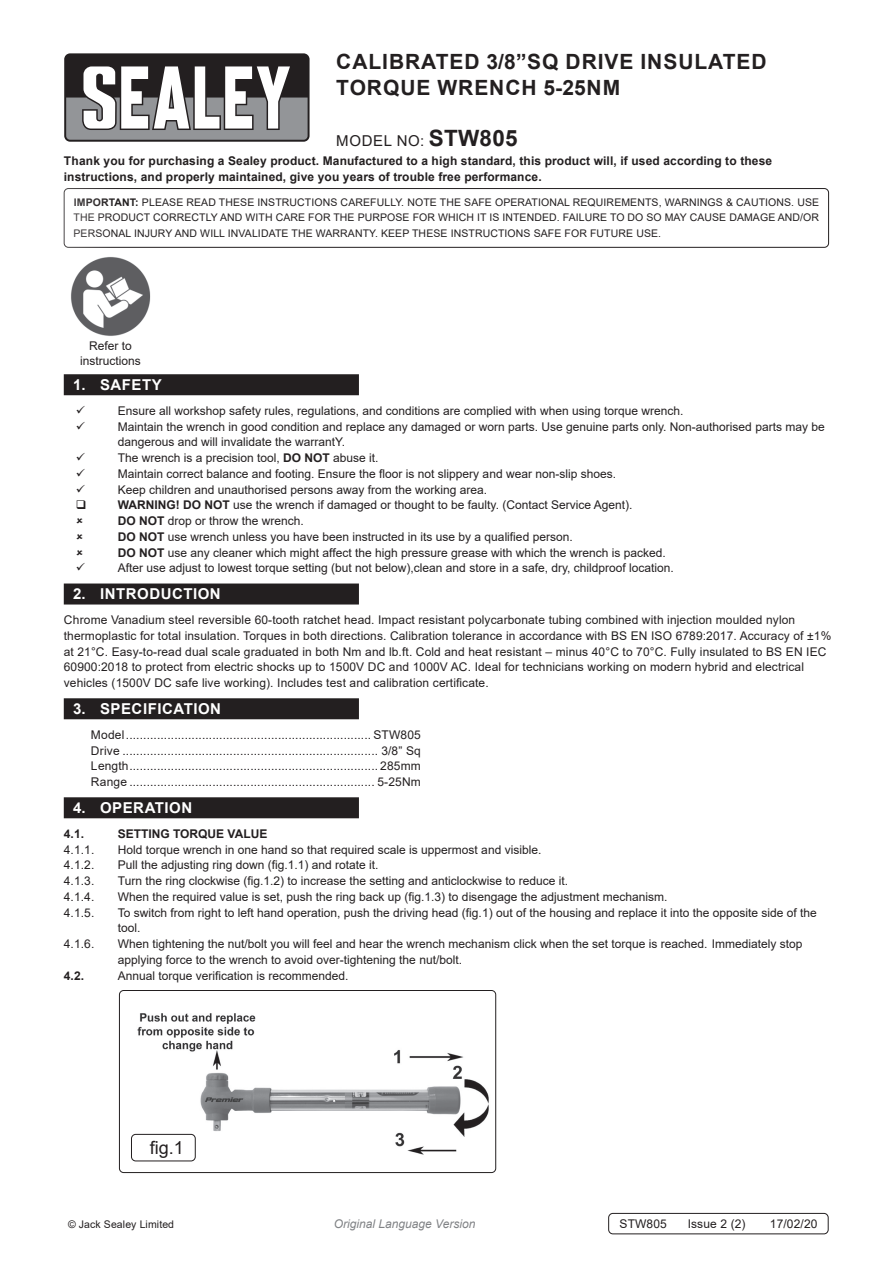
<style>
.page{position:relative;width:893px;height:1263px;background:#fff}
.page>*{position:absolute;margin:0;border:0;box-sizing:border-box;transform-origin:0 0}
.Product_Description{font:700 21px/25.2px "Arial";letter-spacing:.045em;color:#231f20}
.t1{font:18px "Arial";color:#231f20}
.t2{font:700 15px "Arial";letter-spacing:.035em;color:#fff}
.Instructions_Model_N{font:15px "Arial";letter-spacing:.045em;color:#231f20}
.Body{font:12px/15.8px "Arial";color:#231f20}
.Specifications__Tabb{font:12px "Arial";letter-spacing:.01em;color:#231f20}
.Body-2{font:700 12px/15.8px "Arial";letter-spacing:.01em;color:#231f20}
.t3{font:italic 12px "Arial";color:#808285}
.Body__Footer{font:12px "Arial";letter-spacing:.01em;color:#231f20}
.Body__Justified__7pt{font:10.5px/15.8px "Arial";letter-spacing:.01em;color:#231f20;text-align:justify}
.s1{font-weight:700;font-size:22.5px}
.s2{font-weight:700}
</style>
<div class="page">
<div style="left:64px;top:53px;width:246px;height:89px;background:#231f20;border-radius:6px"></div>
<svg style="left:66px;top:66px;width:242px;height:74px"></svg>
<div style="left:64px;top:188px;width:765px;height:60px;border:1px solid #231f20;border-radius:4px"></div>
<div style="left:64px;top:374px;width:295px;height:21px;background:#231f20"></div>
<div style="left:64px;top:583px;width:295px;height:21px;background:#231f20"></div>
<div style="left:64px;top:698px;width:295px;height:21px;background:#231f20"></div>
<div style="left:64px;top:797px;width:295px;height:21px;background:#231f20"></div>
<img style="left:131px;top:1013px;width:358px;height:149px">
<div style="left:119px;top:990px;width:377px;height:183px;border:1px solid #231f20;border-radius:4px"></div>
<div style="left:608px;top:1213px;width:220px;height:21px;border:1px solid #231f20;border-radius:4px"></div>
<img style="left:71px;top:257px;width:80px;height:79px">
<div style="left:131px;top:1134px;width:65px;height:27px;border:1px solid #231f20;border-radius:4px"></div>
<p class="Product_Description" style="left:336px;top:50px;width:432px">CALIBRATED 3/8”SQ DRIVE INSULATED<br>TORQUE WRENCH 5-25NM</p>
<p class="Instructions_Model_N" style="left:336px;top:130px;width:183px">MODEL NO: <span class="s1">STW805</span></p>
<p class="Body-2" style="left:64px;top:153px;width:710px">Thank you for purchasing a Sealey product. Manufactured to a high standard, this product will, if used according to these instructions, and properly maintained, give you years of trouble free performance.</p>
<p class="Body__Justified__7pt" style="left:74px;top:194px;width:747px"><span class="s2">IMPORTANT:</span> PLEASE READ THESE INSTRUCTIONS CAREFULLY. NOTE THE SAFE OPERATIONAL REQUIREMENTS, WARNINGS &amp; CAUTIONS. USE THE PRODUCT CORRECTLY AND WITH CARE FOR THE PURPOSE FOR WHICH IT IS INTENDED. FAILURE TO DO SO MAY CAUSE DAMAGE AND/OR PERSONAL INJURY AND WILL INVALIDATE THE WARRANTY. KEEP THESE INSTRUCTIONS SAFE FOR FUTURE USE.</p>
<p class="Body" style="left:80px;top:339px;width:62px;line-height:14.4px;text-align:center">Refer to instructions</p>
<p class="t2" style="left:73px;top:374px;width:90px">1. SAFETY</p>
<p class="Body" style="left:118px;top:403px;width:567px">Ensure all workshop safety rules, regulations, and conditions are complied with when using torque wrench.</p>
<p class="Body" style="left:118px;top:418px;width:708px">Maintain the wrench in good condition and replace any damaged or worn parts. Use genuine parts only. Non-authorised parts may be dangerous and will invalidate the warrantY.</p>
<p class="Body" style="left:118px;top:450px;width:262px">The wrench is a precision tool, <span class="s2">DO NOT</span> abuse it.</p>
<p class="Body" style="left:118px;top:466px;width:500px">Maintain correct balance and footing. Ensure the floor is not slippery and wear non-slip shoes.</p>
<p class="Body" style="left:118px;top:481px;width:371px">Keep children and unauthorised persons away from the working area.</p>
<p class="Body" style="left:118px;top:497px;width:516px"><span class="s2">WARNING! DO NOT</span> use the wrench if damaged or thought to be faulty. (Contact Service Agent).</p>
<p class="Body" style="left:118px;top:513px;width:188px"><span class="s2">DO NOT</span> drop or throw the wrench.</p>
<p class="Body" style="left:118px;top:529px;width:456px"><span class="s2">DO NOT</span> use wrench unless you have been instructed in its use by a qualified person.</p>
<p class="Body" style="left:118px;top:544px;width:550px"><span class="s2">DO NOT</span> use any cleaner which might affect the high pressure grease with which the wrench is packed.</p>
<p class="Body" style="left:118px;top:560px;width:558px">After use adjust to lowest torque setting (but not below),clean and store in a safe, dry, childproof location.</p>
<p class="t2" style="left:73px;top:583px;width:149px">2. INTRODUCTION</p>
<p class="Body" style="left:64px;top:612px;width:769px">Chrome Vanadium steel reversible 60-tooth ratchet head. Impact resistant polycarbonate tubing combined with injection moulded nylon thermoplastic for total insulation. Torques in both directions. Calibration tolerance in accordance with BS EN ISO 6789:2017. Accuracy of ±1% at 21°C. Easy-to-read dual scale graduated in both Nm and lb.ft. Cold and heat resistant – minus 40°C to 70°C. Fully insulated to BS EN IEC 60900:2018 to protect from electric shocks up to 1500V DC and 1000V AC. Ideal for technicians working on modern hybrid and electrical vehicles (1500V DC safe live working). Includes test and calibration certificate.</p>
<p class="t2" style="left:73px;top:698px;width:150px">3. SPECIFICATION</p>
<p class="Specifications__Tabb" style="left:91px;top:726px;width:331px">Model....................................................................... STW805</p>
<p class="Specifications__Tabb" style="left:91px;top:742px;width:331px">Drive .......................................................................... 3/8” Sq</p>
<p class="Specifications__Tabb" style="left:91px;top:758px;width:331px">Length........................................................................ 285mm</p>
<p class="Specifications__Tabb" style="left:91px;top:773px;width:331px">Range ....................................................................... 5-25Nm</p>
<p class="t2" style="left:73px;top:797px;width:121px">4. OPERATION</p>
<p class="Body-2" style="left:64px;top:826px;width:22px">4.1.</p>
<p class="Body-2" style="left:118px;top:826px;width:151px">SETTING TORQUE VALUE</p>
<p class="Body" style="left:64px;top:841px;width:32px">4.1.1.</p>
<p class="Body" style="left:118px;top:841px;width:425px">Hold torque wrench in one hand so that required scale is uppermost and visible.</p>
<p class="Body" style="left:64px;top:857px;width:32px">4.1.2.</p>
<p class="Body" style="left:118px;top:857px;width:262px">Pull the adjusting ring down (fig.1.1) and rotate it.</p>
<p class="Body" style="left:64px;top:873px;width:32px">4.1.3.</p>
<p class="Body" style="left:118px;top:873px;width:452px">Turn the ring clockwise (fig.1.2) to increase the setting and anticlockwise to reduce it.</p>
<p class="Body" style="left:64px;top:889px;width:32px">4.1.4.</p>
<p class="Body" style="left:118px;top:889px;width:551px">When the required value is set, push the ring back up (fig.1.3) to disengage the adjustment mechanism.</p>
<p class="Body" style="left:64px;top:904px;width:32px">4.1.5.</p>
<p class="Body" style="left:118px;top:904px;width:701px">To switch from right to left hand operation, push the driving head (fig.1) out of the housing and replace it into the opposite side of the tool.</p>
<p class="Body" style="left:64px;top:936px;width:32px">4.1.6.</p>
<p class="Body" style="left:118px;top:936px;width:686px">When tightening the nut/bolt you will feel and hear the wrench mechanism click when the set torque is reached. Immediately stop applying force to the wrench to avoid over-tightening the nut/bolt.</p>
<p class="Body-2" style="left:64px;top:967px;width:22px">4.2.</p>
<p class="Body" style="left:118px;top:967px;width:232px">Annual torque verification is recommended.</p>
<p class="t1" style="left:150px;top:1135px;width:36px">fig.1</p>
<p class="Body__Justified__7pt" style="left:68px;top:1216px;width:108px">© Jack Sealey Limited</p>
<p class="t3" style="left:334px;top:1216px;width:143px">Original Language Version</p>
<p class="Body__Footer" style="left:619px;top:1216px;width:49px">STW805</p>
<p class="Body__Footer" style="left:688px;top:1216px;width:59px">Issue 2 (2)</p>
<p class="Body__Footer" style="left:770px;top:1216px;width:49px">17/02/20</p>
</div>
